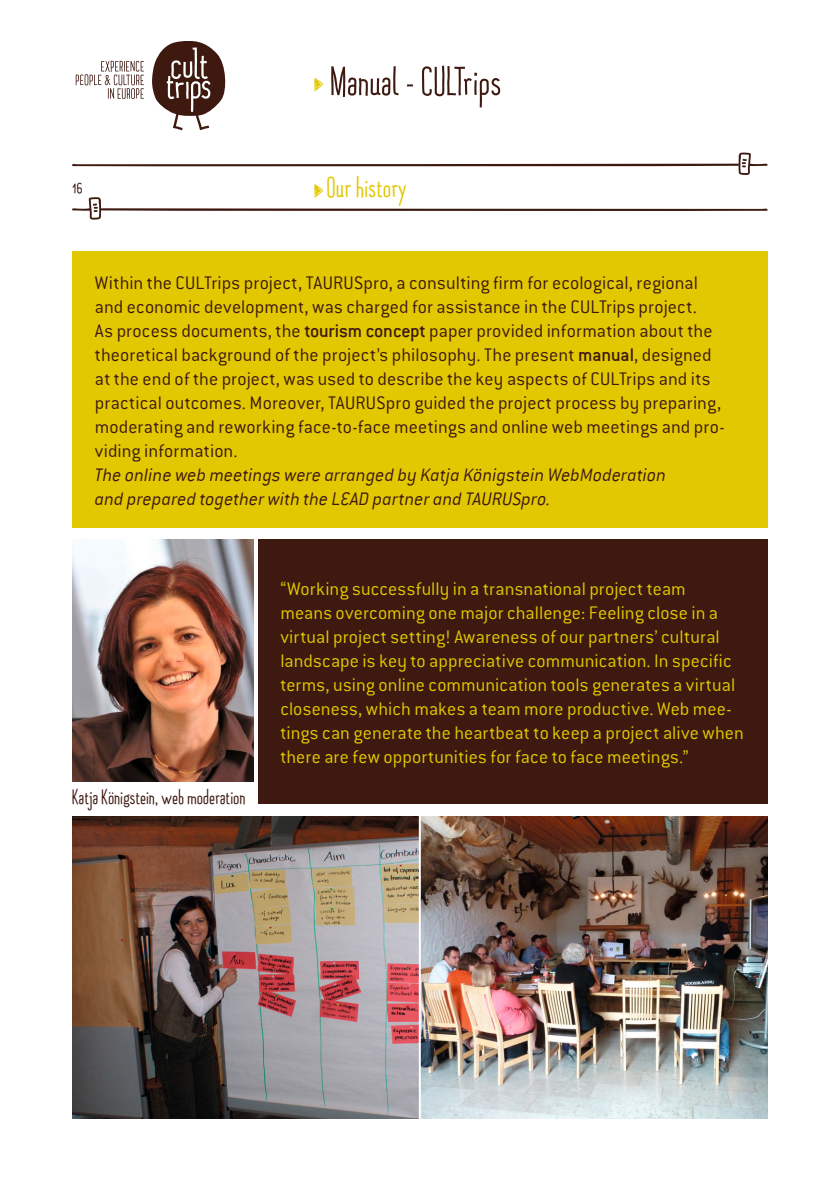
<style>
.page{position:relative;width:839px;height:1191px;background:#fff}
.page>*{position:absolute;margin:0;border:0;box-sizing:border-box;transform-origin:0 0}
.t1{font:50px "Chiripa";letter-spacing:.02em;color:#3d1910}
.t2{font:36px "Chiripa";letter-spacing:.02em;color:#e2c800}
.t3{font:26px "Chiripa";letter-spacing:.02em;color:#3d1910}
.t4{font:24px "Chiripa";color:#3d1910}
.t5{font:300 20px/24px "Conduit ITC";letter-spacing:.005em;color:#3d1910}
.t6{font:300 20px/24px "Conduit ITC";letter-spacing:.005em;color:#e2c800}
.t7{font:italic 300 20px/24px "Conduit ITC";letter-spacing:.005em;color:#3d1910}
.s1{font-weight:500}
</style>
<div class="page">
<svg style="left:72px;top:152px;width:695px;height:23px"></svg>
<svg style="left:76px;top:61px;width:68px;height:38px"></svg>
<svg style="left:152px;top:41px;width:74px;height:89px"></svg>
<svg style="left:314px;top:78px;width:9px;height:13px"></svg>
<svg style="left:72px;top:184px;width:695px;height:35px"></svg>
<div style="left:72px;top:251px;width:695px;height:277px;background:#e2c800"></div>
<div style="left:258px;top:539px;width:509px;height:264px;background:#3d1910"></div>
<img style="left:72px;top:539px;width:182px;height:242px">
<img style="left:72px;top:816px;width:695px;height:302px">
<hr style="left:419px;top:816px;width:2px;height:302px;background:#fff">
<h1 class="t1" style="left:330px;top:56px;width:172px">Manual - CULTrips</h1>
<p class="t4" style="left:72px;top:174px;width:12px">16</p>
<p class="t2" style="left:327px;top:169px;width:81px">Our history</p>
<p class="t5" style="left:95px;top:270px;width:631px">Within the CULTrips project, TAURUSpro, a consulting firm for ecological, regional and economic development, was charged for assistance in the CULTrips project.<br>As process documents, the <span class="s1">tourism concept</span> paper provided information about the theoretical background of the project’s philosophy. The present <span class="s1">manual</span>, designed at the end of the project, was used to describe the key aspects of CULTrips and its practical outcomes. Moreover, TAURUSpro guided the project process by preparing, moderating and reworking face-to-face meetings and online web meetings and pro&shy;viding information.</p>
<p class="t7" style="left:95px;top:463px;width:573px">The online web meetings were arranged by Katja Königstein WebModeration and prepared together with the LEAD partner and TAURUSpro.</p>
<p class="t3" style="left:72px;top:783px;width:174px">Katja Königstein, web moderation</p>
<p class="t6" style="left:280px;top:576px;width:465px">“Working successfully in a transnational project team<br>means overcoming one major challenge: Feeling close in a virtual project setting! Awareness of our partners’ cultural landscape is key to appreciative communication. In specific terms, using online communication tools generates a virtual closeness, which makes a team more productive. Web mee&shy;tings can generate the heartbeat to keep a project alive when there are few opportunities for face to face meetings.”</p>
</div>
